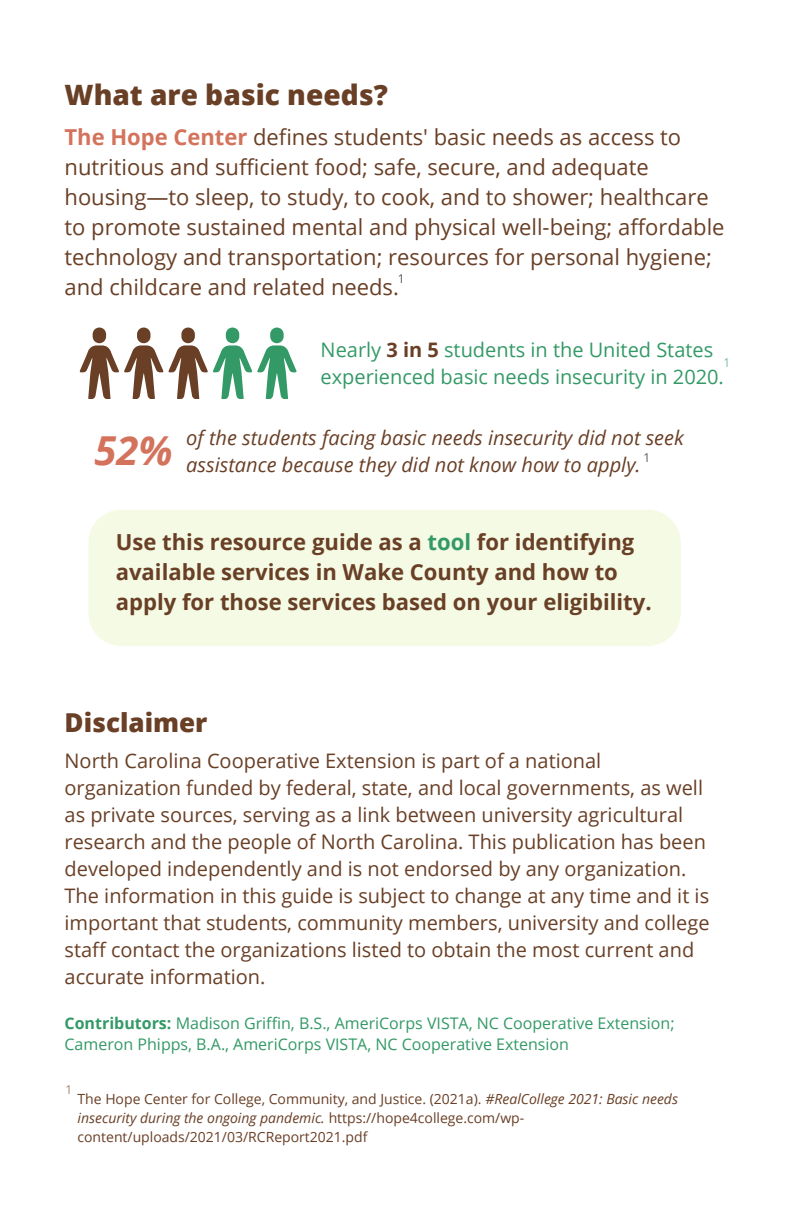
<style>
.page{position:relative;width:792px;height:1224px;background:#fff}
.page>*{position:absolute;margin:0;border:0;box-sizing:border-box;transform-origin:0 0}
.t1{font:italic 700 40px "Open Sans";color:#d4735c}
.t2{font:800 28px "Open Sans";color:#693f26}
.t3{font:800 26px "Open Sans";color:#693f26}
.t4{font:22px/30px "Open Sans";color:#693f26}
.t5{font:700 22px/30.2px "Open Sans";color:#693f26}
.t6{font:20px/27px "Open Sans";color:#693f26}
.t7{font:italic 20px/27px "Open Sans";color:#693f26}
.t8{font:20px/27px "Open Sans";color:#396}
.t9{font:16px/21.4px "Open Sans";color:#396}
.t10{font:14px/18.6px "Open Sans";color:#693f26}
.t11{font:300 12px "Open Sans";color:#000}
.t12{font:300 12px "Open Sans";color:#396}
.t13{font:300 12px "Open Sans";color:#693f26}
.s1{font-weight:700;color:#d4735c}
.s2{font-weight:700;color:#693f26}
.s3{color:#396}
.s4{font-weight:700}
.s5{font-style:italic}
</style>
<div class="page">
<svg style="left:80px;top:328px;width:217px;height:71px"></svg>
<div style="left:88px;top:510px;width:593px;height:136px;background:#f5fae5"></div>
<h2 class="t2" style="left:65px;top:75px;width:325px">What are basic needs?</h2>
<p class="t4" style="left:65px;top:121px;width:662px"><span class="s1">The Hope Center</span> defines students' basic needs as access to nutritious and sufficient food; safe, secure, and adequate housing—to sleep, to study, to cook, and to shower; healthcare to promote sustained mental and physical well-being; affordable technology and transportation; resources for personal hygiene; and childcare and related needs.</p>
<p class="t11" style="left:398px;top:270px;width:8px">1</p>
<p class="t8" style="left:321px;top:336px;width:405px">Nearly <span class="s2">3 in 5</span> students in the United States experienced basic needs insecurity in 2020.</p>
<p class="t12" style="left:723px;top:355px;width:8px">1</p>
<h1 class="t1" style="left:95px;top:423px;width:80px">52%</h1>
<p class="t7" style="left:186px;top:424px;width:499px">of the students facing basic needs insecurity did not seek assistance because they did not know how to apply.</p>
<p class="t11" style="left:644px;top:449px;width:8px">1</p>
<p class="t5" style="left:116px;top:526px;width:537px">Use this resource guide as a <span class="s3">tool</span> for identifying available services in Wake County and how to apply for those services based on your eligibility.</p>
<h3 class="t3" style="left:65px;top:704px;width:144px">Disclaimer</h3>
<p class="t6" style="left:65px;top:747px;width:647px">North Carolina Cooperative Extension is part of a national organization funded by federal, state, and local governments, as well as private sources, serving as a link between university agricultural research and the people of North Carolina. This publication has been developed independently and is not endorsed by any organization.<br>The information in this guide is subject to change at any time and it is important that students, community members, university and college staff contact the organizations listed to obtain the most current and accurate information.</p>
<p class="t9" style="left:65px;top:1012px;width:612px"><span class="s4">Contributors:</span> Madison Griffin, B.S., AmeriCorps VISTA, NC Cooperative Extension;<br>Cameron Phipps, B.A., AmeriCorps VISTA, NC Cooperative Extension</p>
<p class="t13" style="left:65px;top:1082px;width:8px">1</p>
<p class="t10" style="left:78px;top:1089px;width:602px">The Hope Center for College, Community, and Justice. (2021a). <span class="s5">#RealCollege 2021: Basic needs insecurity during the ongoing pandemic.</span> https://hope4college.com/wp&shy;content/uploads/2021/03/RCReport2021.pdf</p>
</div>
